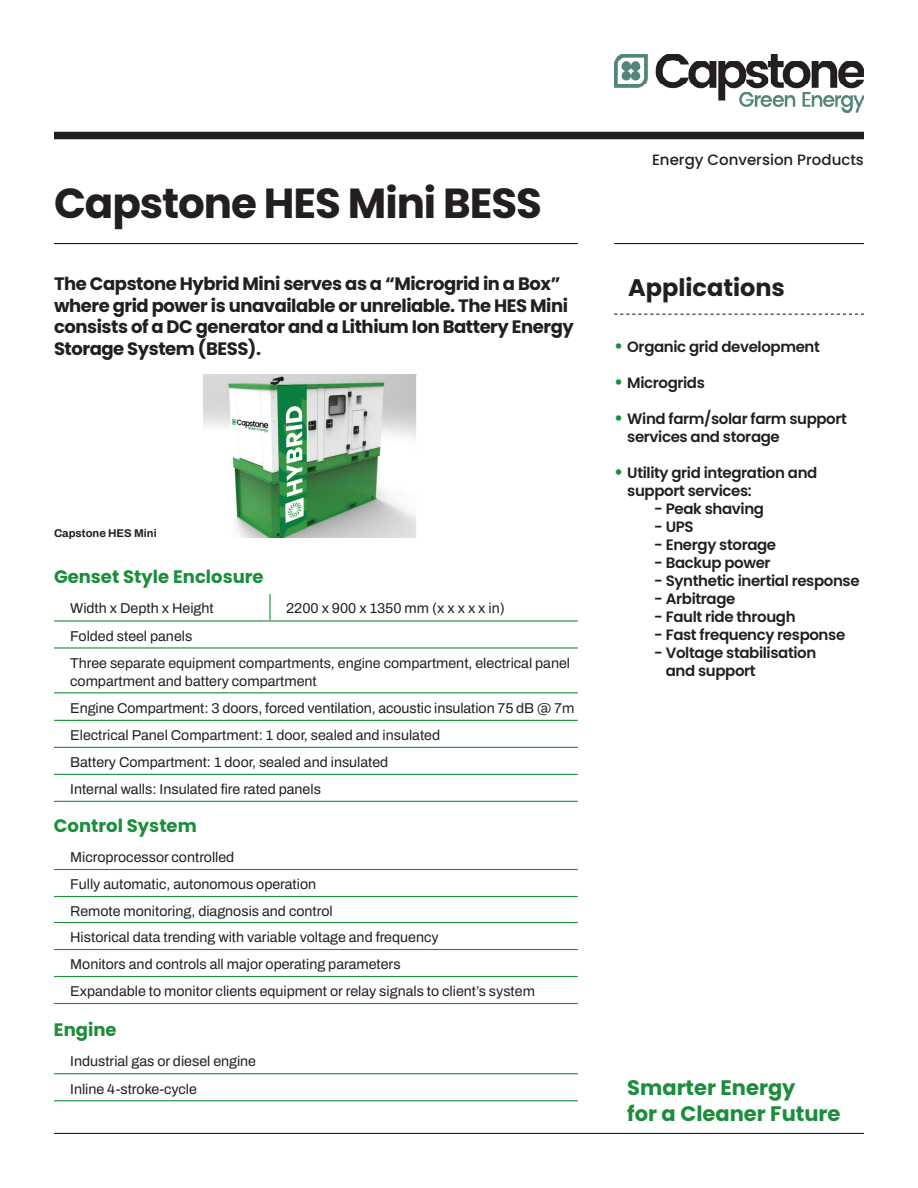
<style>
.page{position:relative;width:918px;height:1188px;background:#fff}
.page>*{position:absolute;margin:0;border:0;box-sizing:border-box;transform-origin:0 0}
.t1{font:700 42px "Poppins";letter-spacing:-.025em;color:#231f20}
.t2{font:700 24px "Poppins";color:#231f20}
.t3{font:700 21px/25.2px "Poppins";color:#1a8e3a}
.t4{font:700 18px/21.6px "Poppins";letter-spacing:-.025em;color:#231f20}
.t5{font:700 18px/36px "Poppins";color:#1a8e3a;text-align:justify}
.t6{font:600 15px/18px "Poppins";letter-spacing:-.025em;color:#231f20}
.t7{font:500 15px "Poppins";color:#231f20}
.t8{font:14.25px/26.8px "Archivo";color:#231f20}
.t9{font:700 11.25px "Archivo";color:#231f20}
</style>
<div class="page">
<img style="left:204px;top:374px;width:212px;height:163px">
<hr style="left:54px;top:1133px;width:810px;height:1px;background:#231f20">
<hr style="left:54px;top:869px;width:524px;height:1px;background:#1a8e3a">
<hr style="left:54px;top:896px;width:524px;height:1px;background:#1a8e3a">
<hr style="left:54px;top:922px;width:524px;height:1px;background:#1a8e3a">
<hr style="left:54px;top:949px;width:524px;height:1px;background:#1a8e3a">
<hr style="left:54px;top:976px;width:524px;height:1px;background:#1a8e3a">
<hr style="left:54px;top:1003px;width:524px;height:1px;background:#1a8e3a">
<hr style="left:54px;top:1073px;width:524px;height:1px;background:#1a8e3a">
<hr style="left:54px;top:1100px;width:524px;height:1px;background:#1a8e3a">
<hr style="left:269px;top:594px;width:2px;height:26px;background:#1a8e3a">
<hr style="left:54px;top:620px;width:216px;height:2px;background:#1a8e3a">
<hr style="left:270px;top:620px;width:308px;height:2px;background:#1a8e3a">
<hr style="left:54px;top:647px;width:216px;height:2px;background:#1a8e3a">
<hr style="left:270px;top:647px;width:308px;height:2px;background:#1a8e3a">
<hr style="left:54px;top:720px;width:216px;height:1px;background:#1a8e3a">
<hr style="left:270px;top:720px;width:308px;height:1px;background:#1a8e3a">
<hr style="left:54px;top:747px;width:216px;height:1px;background:#1a8e3a">
<hr style="left:270px;top:747px;width:308px;height:1px;background:#1a8e3a">
<hr style="left:54px;top:801px;width:216px;height:1px;background:#1a8e3a">
<hr style="left:270px;top:801px;width:308px;height:1px;background:#1a8e3a">
<hr style="left:54px;top:774px;width:216px;height:1px;background:#1a8e3a">
<hr style="left:270px;top:774px;width:308px;height:1px;background:#1a8e3a">
<hr style="left:54px;top:692px;width:216px;height:1px;background:#1a8e3a">
<hr style="left:270px;top:692px;width:308px;height:1px;background:#1a8e3a">
<div style="left:54px;top:132px;width:810px;height:7px;background:#231f20"></div>
<hr style="left:54px;top:243px;width:524px;height:1px;background:#231f20">
<hr style="left:614px;top:243px;width:250px;height:1px;background:#231f20">
<img style="left:614px;top:54px;width:250px;height:58px">
<svg style="left:614px;top:314px;width:250px;height:1px"></svg>
<h1 class="t1" style="left:54px;top:179px;width:490px">Capstone HES Mini BESS</h1>
<p class="t4" style="left:54px;top:273px;width:521px">The Capstone Hybrid Mini serves as a “Microgrid in a Box” where grid power is unavailable or unreliable. The HES Mini consists of a DC generator and a Lithium Ion Battery Energy Storage System (BESS).</p>
<p class="t9" style="left:54px;top:524px;width:104px">Capstone HES Mini</p>
<p class="t5" style="left:54px;top:559px;width:211px">Genset Style Enclosure</p>
<p class="t8" style="left:70px;top:595px;width:145px">Width x Depth x Height</p>
<p class="t8" style="left:286px;top:595px;width:220px">2200 x 900 x 1350 mm (x x x x x in)</p>
<p class="t8" style="left:70px;top:622px;width:501px">Folded steel panels<br>Three separate equipment compartments, engine compartment, electrical panel</p>
<p class="t8" style="left:70px;top:667px;width:506px">compartment and battery compartment<br>Engine Compartment: 3 doors, forced ventilation, acoustic insulation 75 dB @ 7m Electrical Panel Compartment: 1 door, sealed and insulated<br>Battery Compartment: 1 door, sealed and insulated<br>Internal walls: Insulated fire rated panels</p>
<p class="t5" style="left:54px;top:808px;width:144px">Control System</p>
<p class="t8" style="left:70px;top:844px;width:466px">Microprocessor controlled<br>Fully automatic, autonomous operation<br>Remote monitoring, diagnosis and control<br>Historical data trending with variable voltage and frequency<br>Monitors and controls all major operating parameters<br>Expandable to monitor clients equipment or relay signals to client’s system</p>
<p class="t5" style="left:54px;top:1012px;width:64px">Engine</p>
<p class="t8" style="left:70px;top:1048px;width:187px;line-height:27.3px">Industrial gas or diesel engine<br>Inline 4-stroke-cycle</p>
<p class="t7" style="left:652px;top:151px;width:213px">Energy Conversion Products</p>
<h2 class="t2" style="left:628px;top:274px;width:158px">Applications</h2>
<p class="t6" style="left:627px;top:338px;width:194px">Organic grid development</p>
<p class="t6" style="left:627px;top:374px;width:79px">Microgrids</p>
<p class="t6" style="left:627px;top:410px;width:221px">Wind farm/solar farm support services and storage</p>
<p class="t6" style="left:627px;top:464px;width:192px">Utility grid integration and support services:</p>
<p class="t6" style="left:654px;top:500px;width:111px">- Peak shaving</p>
<p class="t6" style="left:654px;top:518px;width:41px">- UPS</p>
<p class="t6" style="left:654px;top:536px;width:123px">- Energy storage</p>
<p class="t6" style="left:654px;top:554px;width:118px">- Backup power</p>
<p class="t6" style="left:654px;top:572px;width:207px">- Synthetic inertial response</p>
<p class="t6" style="left:654px;top:590px;width:83px">- Arbitrage</p>
<p class="t6" style="left:654px;top:608px;width:143px">- Fault ride through</p>
<p class="t6" style="left:654px;top:626px;width:192px">- Fast frequency response</p>
<p class="t6" style="left:666px;top:644px;width:152px;text-indent:-12px">- Voltage stabilisation and support</p>
<p class="t5" style="left:614px;top:328px;width:11px">• • •</p>
<p class="t5" style="left:614px;top:454px;width:11px">•</p>
<h3 class="t3" style="left:627px;top:1075px;width:215px">Smarter Energy<br>for a Cleaner Future</h3>
</div>
